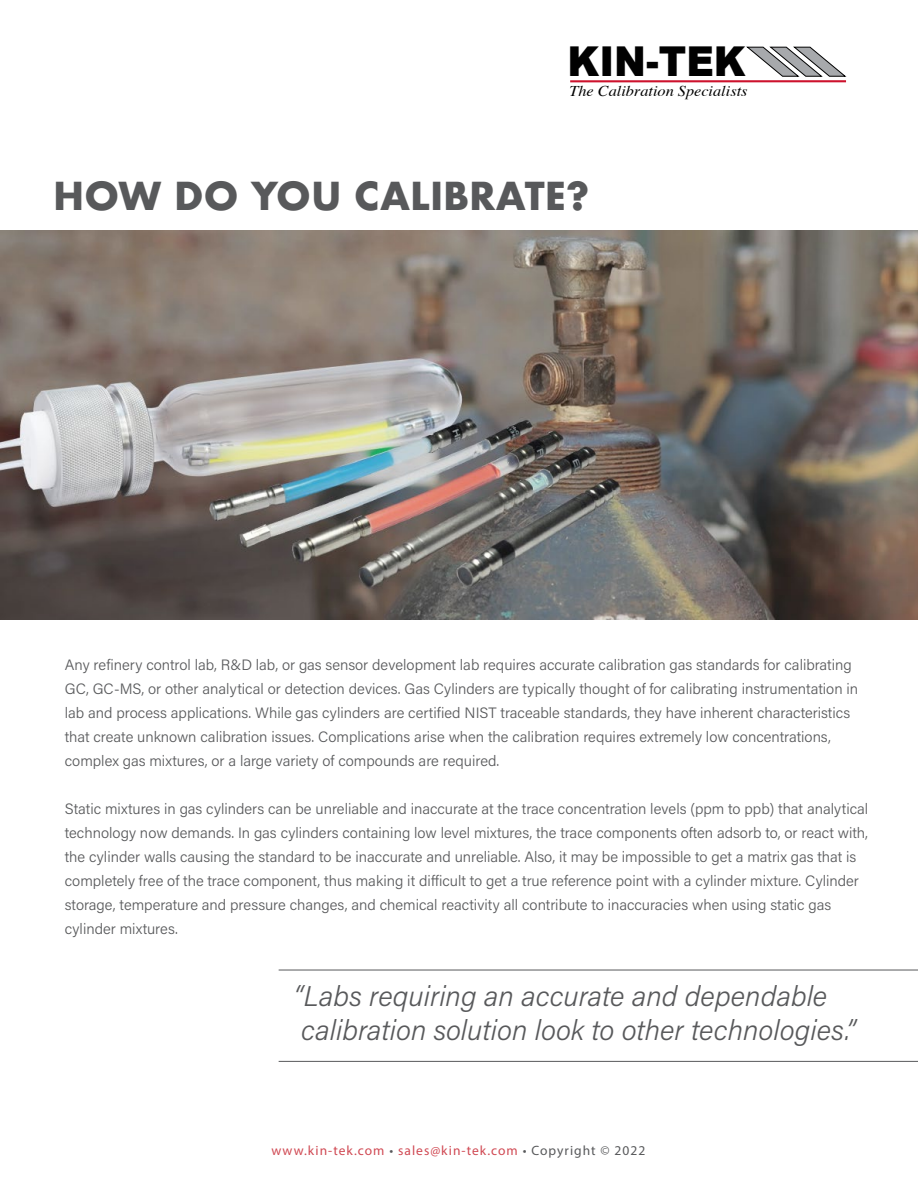
<style>
.page{position:relative;width:918px;height:1188px;background:#fff}
.page>*{position:absolute;margin:0;border:0;box-sizing:border-box;transform-origin:0 0}
.t1{font:900 41.25px "Arial";color:#010101;scale:.93 1}
.t2{font:700 37.5px "Futura";color:#58595b}
.t3{font:italic 300 28.5px/34.2px "Acumin Pro";color:#58595b}
.t4{font:300 15px/24px "Acumin Pro";color:#58595b}
.t5{font:italic 15px "Times";color:#010101;scale:1.09 1}
.t6{font:13.5px "Myriad Pro";letter-spacing:.075em;color:#d04953}
.s1{color:#58595b}
</style>
<div class="page">
<svg style="left:746px;top:47px;width:100px;height:30px"></svg>
<hr style="left:570px;top:80px;width:276px;height:2px;background:#cd122d">
<img style="left:0;top:231px;width:918px;height:389px">
<hr style="left:279px;top:970px;width:639px;height:1px;background:#58595b">
<hr style="left:279px;top:1061px;width:639px;height:1px;background:#58595b">
<h1 class="t1" style="left:568px;top:32px;width:193px">KIN-TEK</h1>
<p class="t5" style="left:569px;top:82px;width:165px">The Calibration Specialists</p>
<h2 class="t2" style="left:53px;top:169px;width:538px">HOW DO YOU CALIBRATE?</h2>
<p class="t4" style="left:65px;top:652px;width:795px">Any refinery control lab, R&amp;D lab, or gas sensor development lab requires accurate calibration gas standards for calibrating GC, GC-MS, or other analytical or detection devices. Gas Cylinders are typically thought of for calibrating instrumentation in lab and process applications. While gas cylinders are certified NIST traceable standards, they have inherent characteristics that create unknown calibration issues. Complications arise when the calibration requires extremely low concentrations, complex gas mixtures, or a large variety of compounds are required.</p>
<p class="t4" style="left:65px;top:796px;width:805px">Static mixtures in gas cylinders can be unreliable and inaccurate at the trace concentration levels (ppm to ppb) that analytical technology now demands. In gas cylinders containing low level mixtures, the trace components often adsorb to, or react with, the cylinder walls causing the standard to be inaccurate and unreliable. Also, it may be impossible to get a matrix gas that is completely free of the trace component, thus making it difficult to get a true reference point with a cylinder mixture. Cylinder storage, temperature and pressure changes, and chemical reactivity all contribute to inaccuracies when using static gas cylinder mixtures.</p>
<h3 class="t3" style="left:294px;top:978px;width:563px">“Labs requiring an accurate and dependable calibration solution look to other technologies.”</h3>
<p class="t6" style="left:272px;top:1142px;width:375px">www.kin-tek.com <span class="s1">•</span> sales@kin-tek.com <span class="s1">• Copyright © 2022</span></p>
</div>
